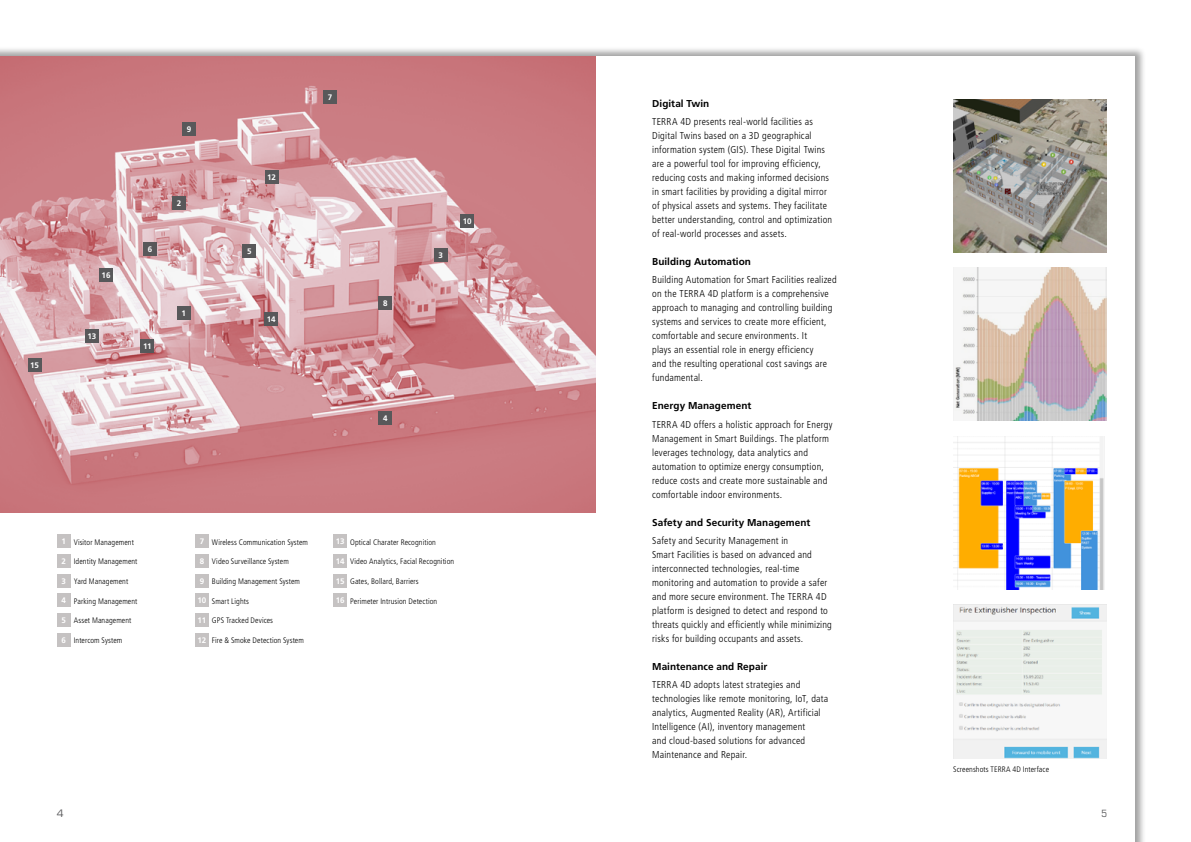
<style>
.page{position:relative;width:1191px;height:842px;background:#fff}
.page>*{position:absolute;margin:0;border:0;box-sizing:border-box;transform-origin:0 0}
.t1{font:300 condensed 10px/14px "Frutiger LT Std";letter-spacing:.02em;color:#000}
.t2{font:700 10px "Frutiger LT Std";letter-spacing:.005em;color:#000}
.t3{font:10px "Eurostile LT Std";color:#58585a}
.t4{font:condensed 10px "Eurostile LT Std";color:#58585a}
.t5{font:300 condensed 8px "Frutiger LT Std";letter-spacing:.01em;color:#000}
.t6{font:700 8px "Frutiger LT Std";letter-spacing:-.02em;color:#fff}
.s1{font-weight:700;font-stretch:normal;color:#fff}
</style>
<div class="page">
<div style="left:0;top:47px;width:1146px;height:795px;background:#000;opacity:.37"></div>
<div style="left:0;top:57px;width:1134px;height:785px;background:#fff"></div>
<img style="left:0;top:57px;width:595px;height:456px">
<div style="left:177px;top:306px;width:14px;height:14px;background:#58585a"></div>
<div style="left:172px;top:197px;width:14px;height:13px;background:#58585a"></div>
<div style="left:434px;top:248px;width:13px;height:14px;background:#58585a"></div>
<div style="left:378px;top:411px;width:14px;height:14px;background:#58585a"></div>
<div style="left:143px;top:242px;width:14px;height:14px;background:#58585a"></div>
<div style="left:242px;top:244px;width:14px;height:14px;background:#58585a"></div>
<div style="left:460px;top:214px;width:14px;height:13px;background:#58585a"></div>
<div style="left:141px;top:339px;width:13px;height:13px;background:#58585a"></div>
<div style="left:182px;top:122px;width:14px;height:13px;background:#58585a"></div>
<div style="left:378px;top:296px;width:14px;height:14px;background:#58585a"></div>
<div style="left:323px;top:90px;width:14px;height:13px;background:#58585a"></div>
<div style="left:264px;top:312px;width:14px;height:14px;background:#58585a"></div>
<div style="left:85px;top:329px;width:14px;height:14px;background:#58585a"></div>
<div style="left:265px;top:170px;width:13px;height:14px;background:#58585a"></div>
<div style="left:28px;top:358px;width:13px;height:13px;background:#58585a"></div>
<div style="left:99px;top:268px;width:14px;height:13px;background:#58585a"></div>
<img style="left:953px;top:99px;width:153px;height:153px">
<img style="left:953px;top:268px;width:153px;height:153px">
<img style="left:953px;top:605px;width:153px;height:93px">
<img style="left:953px;top:698px;width:153px;height:60px">
<div style="left:57px;top:534px;width:14px;height:14px;background:#c5c2c2"></div>
<div style="left:57px;top:554px;width:14px;height:14px;background:#c5c2c2"></div>
<div style="left:57px;top:574px;width:14px;height:14px;background:#c5c2c2"></div>
<div style="left:57px;top:593px;width:14px;height:14px;background:#c5c2c2"></div>
<div style="left:57px;top:613px;width:14px;height:14px;background:#c5c2c2"></div>
<div style="left:57px;top:633px;width:14px;height:13px;background:#c5c2c2"></div>
<div style="left:195px;top:534px;width:14px;height:14px;background:#c5c2c2"></div>
<div style="left:195px;top:554px;width:14px;height:14px;background:#c5c2c2"></div>
<div style="left:195px;top:574px;width:14px;height:14px;background:#c5c2c2"></div>
<div style="left:195px;top:593px;width:14px;height:14px;background:#c5c2c2"></div>
<div style="left:195px;top:613px;width:14px;height:14px;background:#c5c2c2"></div>
<div style="left:195px;top:633px;width:14px;height:13px;background:#c5c2c2"></div>
<div style="left:333px;top:534px;width:14px;height:14px;background:#c5c2c2"></div>
<div style="left:333px;top:554px;width:14px;height:14px;background:#c5c2c2"></div>
<div style="left:333px;top:574px;width:14px;height:14px;background:#c5c2c2"></div>
<div style="left:333px;top:593px;width:14px;height:14px;background:#c5c2c2"></div>
<img style="left:953px;top:436px;width:152px;height:153px">
<p class="t6" style="left:30px;top:360px;width:10px">15</p>
<p class="t6" style="left:102px;top:270px;width:10px">16</p>
<p class="t6" style="left:87px;top:332px;width:10px">13</p>
<p class="t6" style="left:187px;top:124px;width:6px">9</p>
<p class="t6" style="left:177px;top:199px;width:6px">2</p>
<p class="t6" style="left:148px;top:245px;width:6px">6</p>
<p class="t6" style="left:247px;top:247px;width:6px">5</p>
<p class="t6" style="left:267px;top:172px;width:10px">12</p>
<p class="t6" style="left:143px;top:341px;width:10px">11</p>
<p class="t6" style="left:182px;top:308px;width:6px">1</p>
<p class="t6" style="left:267px;top:315px;width:10px">14</p>
<p class="t6" style="left:328px;top:92px;width:6px">7</p>
<p class="t6" style="left:383px;top:298px;width:6px">8</p>
<p class="t6" style="left:383px;top:413px;width:6px">4</p>
<p class="t6" style="left:438px;top:251px;width:6px">3</p>
<p class="t6" style="left:463px;top:216px;width:10px">10</p>
<p class="t5" style="left:61px;top:537px;width:74px"><span class="s1">1</span> Visitor Management</p>
<p class="t5" style="left:61px;top:557px;width:78px"><span class="s1">2</span> Identity Management</p>
<p class="t5" style="left:61px;top:577px;width:68px"><span class="s1">3</span> Yard Management</p>
<p class="t5" style="left:61px;top:596px;width:77px"><span class="s1">4</span> Parking Management</p>
<p class="t5" style="left:61px;top:616px;width:71px"><span class="s1">5</span> Asset Management</p>
<p class="t5" style="left:61px;top:635px;width:62px"><span class="s1">6</span> Intercom System</p>
<p class="t5" style="left:200px;top:537px;width:110px"><span class="s1">7</span> Wireless Communication System</p>
<p class="t5" style="left:200px;top:557px;width:91px"><span class="s1">8</span> Video Surveillance System</p>
<p class="t5" style="left:200px;top:577px;width:102px"><span class="s1">9</span> Building Management System</p>
<p class="t5" style="left:197px;top:596px;width:53px"><span class="s1">10</span> Smart Lights</p>
<p class="t5" style="left:198px;top:616px;width:77px"><span class="s1">11</span> GPS Tracked Devices</p>
<p class="t5" style="left:197px;top:635px;width:108px"><span class="s1">12</span> Fire &amp; Smoke Detection System</p>
<p class="t5" style="left:336px;top:537px;width:102px"><span class="s1">13</span> Optical Charater Recognition</p>
<p class="t5" style="left:336px;top:557px;width:120px"><span class="s1">14</span> Video Analytics, Facial Recognition</p>
<p class="t5" style="left:336px;top:577px;width:84px"><span class="s1">15</span> Gates, Bollard, Barriers</p>
<p class="t5" style="left:336px;top:596px;width:103px"><span class="s1">16</span> Perimeter Intrusion Detection</p>
<p class="t2" style="left:652px;top:97px;width:59px">Digital Twin</p>
<p class="t1" style="left:652px;top:115px;width:181px">TERRA 4D presents real-world facilities as Digital Twins based on a 3D geographical information system (GIS). These Digital Twins are a powerful tool for improving efficiency, reducing costs and making informed decisions in smart facilities by providing a digital mirror of physical assets and systems. They facilitate better understanding, control and optimization of real-world processes and assets.</p>
<p class="t2" style="left:652px;top:256px;width:100px">Building Automation</p>
<p class="t1" style="left:652px;top:273px;width:186px">Building Automation for Smart Facilities realized on the TERRA 4D platform is a comprehensive approach to managing and controlling building systems and services to create more efficient, comfortable and secure environments. It<br>plays an essential role in energy efficiency<br>and the resulting operational cost savings are fundamental.</p>
<p class="t2" style="left:652px;top:400px;width:101px">Energy Management</p>
<p class="t1" style="left:652px;top:417px;width:182px">TERRA 4D offers a holistic approach for Energy Management in Smart Buildings. The platform leverages technology, data analytics and automation to optimize energy consumption, reduce costs and create more sustainable and comfortable indoor environments.</p>
<p class="t2" style="left:652px;top:516px;width:160px">Safety and Security Management</p>
<p class="t1" style="left:652px;top:533px;width:181px">Safety and Security Management in<br>Smart Facilities is based on advanced and interconnected technologies, real-time monitoring and automation to provide a safer and more secure environment. The TERRA 4D platform is designed to detect and respond to threats quickly and efficiently while minimizing risks for building occupants and assets.</p>
<p class="t2" style="left:652px;top:660px;width:117px">Maintenance and Repair</p>
<p class="t1" style="left:652px;top:678px;width:178px">TERRA 4D adopts latest strategies and technologies like remote monitoring, IoT, data analytics, Augmented Reality (AR), Artificial Intelligence (AI), inventory management<br>and cloud-based solutions for advanced Maintenance and Repair.</p>
<p class="t5" style="left:953px;top:765px;width:97px">Screenshots TERRA 4D Interface</p>
<p class="t3" style="left:57px;top:808px;width:8px">4</p>
<p class="t4" style="left:1101px;top:808px;width:7px">5</p>
</div>
